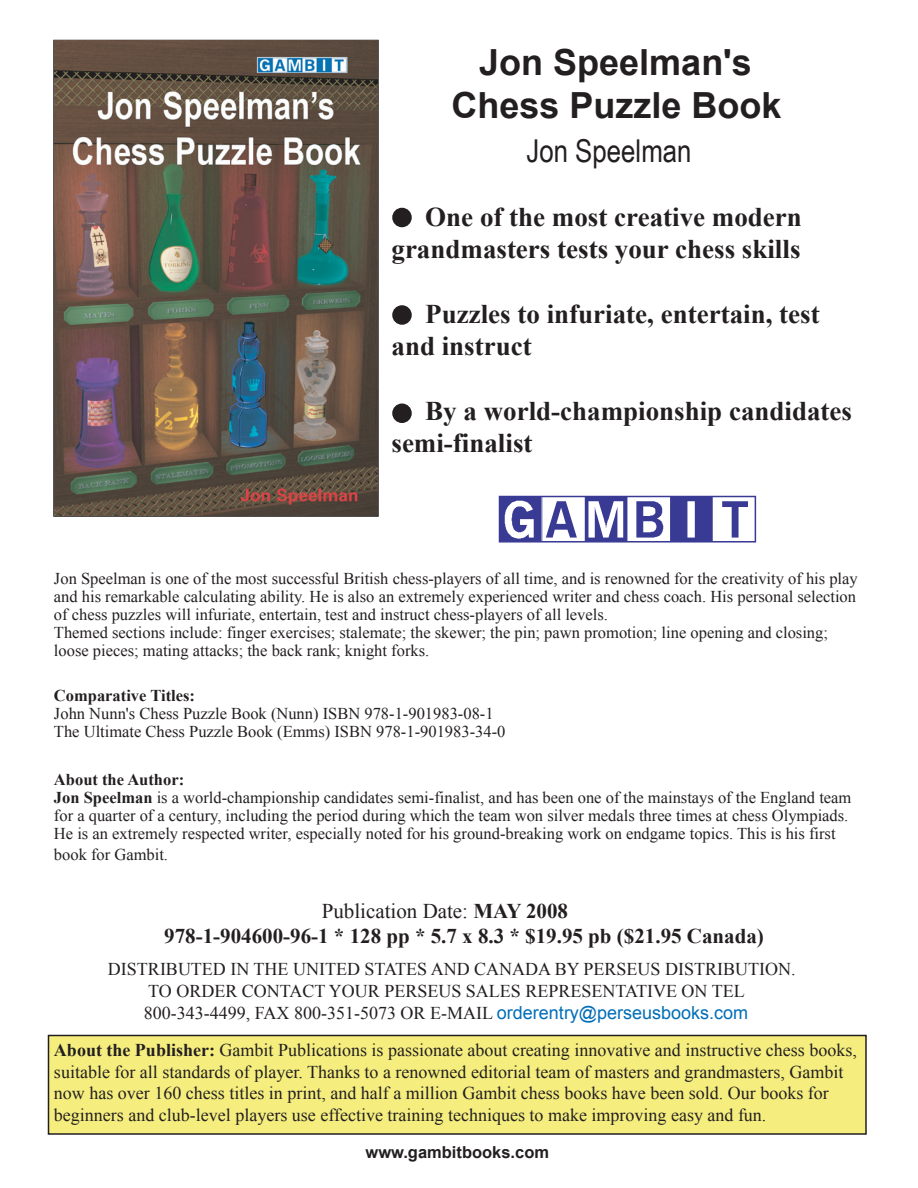
<style>
.page{position:relative;width:918px;height:1188px;background:#fff}
.page>*{position:absolute;margin:0;border:0;box-sizing:border-box;transform-origin:0 0}
.t1{font:700 36px/43.5px "Arial";color:#231f20;text-align:center}
.t2{font:31.5px "Arial Narrow";color:#231f20}
.t3{font:700 27px/32.2px "Times New Roman";color:#231f20}
.t4{font:700 21px/25.5px "Times New Roman";color:#231f20}
.t5{font:18px/21.8px "Times New Roman";color:#231f20}
.t6{font:16.5px/18px "Times New Roman";color:#231f20}
.t7{font:700 16.5px "Arial";color:#231f20}
.t8{font:700 16.5px "Times New Roman";color:#231f20}
.s1{font-weight:700}
.s2{font-weight:400}
.s3{font-family:"Arial";color:#006eb8}
</style>
<div class="page">
<svg style="left:498px;top:495px;width:259px;height:48px"></svg>
<img style="left:54px;top:40px;width:323px;height:475px">
<div style="left:48px;top:1035px;width:819px;height:100px;background:#f5ee7f;border:2px solid #231f20"></div>
<div style="left:392px;top:305px;width:20px;height:20px;background:#231f20;border:2px solid #231f20;border-radius:50%"></div>
<div style="left:392px;top:208px;width:20px;height:19px;background:#231f20;border:2px solid #231f20;border-radius:50%"></div>
<div style="left:392px;top:404px;width:20px;height:19px;background:#231f20;border:2px solid #231f20;border-radius:50%"></div>
<h1 class="t1" style="left:452px;top:41px;width:332px">Jon Speelman's<br>Chess Puzzle Book</h1>
<h2 class="t2" style="left:526px;top:127px;width:167px">Jon Speelman</h2>
<h3 class="t3" style="left:392px;top:200px;width:412px;text-align:right">One of the most creative modern grandmasters tests your chess skills</h3>
<h3 class="t3" style="left:392px;top:297px;width:430px;text-indent:34px">Puzzles to infuriate, entertain, test and instruct</h3>
<h3 class="t3" style="left:392px;top:394px;width:462px;text-indent:34px">By a world-championship candidates semi-finalist</h3>
<p class="t6" style="left:54px;top:570px;width:805px">Jon Speelman is one of the most successful British chess-players of all time, and is renowned for the creativity of his play and his remarkable calculating ability. He is also an extremely experienced writer and chess coach. His personal selection of chess puzzles will infuriate, entertain, test and instruct chess-players of all levels.<br>Themed sections include: finger exercises; stalemate; the skewer; the pin; pawn promotion; line opening and closing; loose pieces; mating attacks; the back rank; knight forks.</p>
<p class="t8" style="left:54px;top:684px;width:143px">Comparative Titles:</p>
<p class="t6" style="left:54px;top:704px;width:453px">John Nunn's Chess Puzzle Book (Nunn) ISBN 978-1-901983-08-1<br>The Ultimate Chess Puzzle Book (Emms) ISBN 978-1-901983-34-0</p>
<p class="t6" style="left:54px;top:770px;width:799px"><span class="s1">About the Author:<br>Jon Speelman</span> is a world-championship candidates semi-finalist, and has been one of the mainstays of the England team for a quarter of a century, including the period during which the team won silver medals three times at chess Olympiads.<br>He is an extremely respected writer, especially noted for his ground-breaking work on endgame topics. This is his first</p>
<p class="t6" style="left:54px;top:845px;width:116px">book for Gambit.</p>
<p class="t4" style="left:164px;top:897px;width:601px;text-indent:158px"><span class="s2">Publication Date:</span> MAY 2008<br>978-1-904600-96-1 * 128 pp * 5.7 x 8.3 * $19.95 pb ($21.95 Canada)</p>
<p class="t5" style="left:144px;top:958px;width:653px;text-indent:-36px">DISTRIBUTED IN THE UNITED STATES AND CANADA BY PERSEUS DISTRIBUTION.<br>TO ORDER CONTACT YOUR PERSEUS SALES REPRESENTATIVE ON TEL<br>800-343-4499, FAX 800-351-5073 OR E-MAIL <span class="s3">orderentry@perseusbooks.com</span></p>
<p class="t5" style="left:54px;top:1039px;width:804px"><span class="s1">About the Publisher:</span> Gambit Publications is passionate about creating innovative and instructive chess books, suitable for all standards of player. Thanks to a renowned editorial team of masters and grandmasters, Gambit now has over 160 chess titles in print, and half a million Gambit chess books have been sold. Our books for beginners and club-level players use effective training techniques to make improving easy and fun.</p>
<p class="t7" style="left:365px;top:1141px;width:185px">www.gambitbooks.com</p>
</div>
